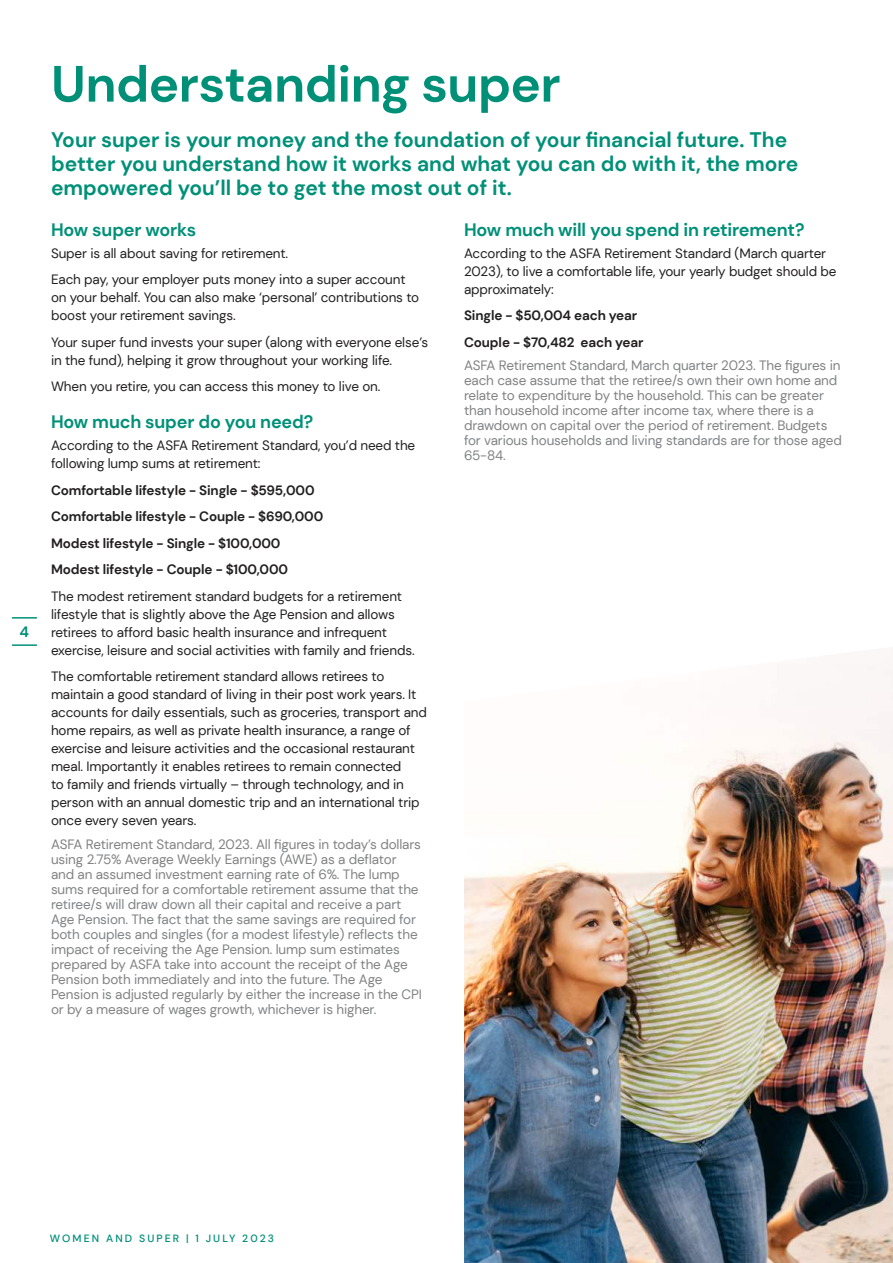
<style>
.page{position:relative;width:893px;height:1263px;background:#fff}
.page>*{position:absolute;margin:0;border:0;box-sizing:border-box;transform-origin:0 0}
.t1{font:700 51px "DM Sans";letter-spacing:-.01em;color:#009078}
.t2{font:700 21px/24px "DM Sans";color:#009078}
.t3{font:700 18px "DM Sans";letter-spacing:-.01em;color:#009078}
.t4{font:700 15px "DM Sans";color:#009078}
.t5{font:13.5px/18px "DM Sans";letter-spacing:-.01em;color:#221f1f}
.t6{font:13.5px/15px "DM Sans";letter-spacing:-.01em;color:#808284}
.t7{font:700 13.5px/26.5px "DM Sans";letter-spacing:-.01em;color:#221f1f}
.t8{font:500 10.5px "DM Sans";letter-spacing:.2em;color:#009078}
</style>
<div class="page">
<hr style="left:12px;top:617px;width:24px;height:2px;background:#009078">
<hr style="left:12px;top:644px;width:24px;height:2px;background:#009078">
<img style="left:464px;top:666px;width:429px;height:597px">
<p class="t4" style="left:20px;top:625px;width:11px">4</p>
<h1 class="t1" style="left:51px;top:60px;width:511px">Understanding super</h1>
<h2 class="t2" style="left:51px;top:128px;width:749px">Your super is your money and the foundation of your 昀椀nancial future. The better you understand how it works and what you can do with it, the more empowered you’ll be to get the most out of it.</h2>
<h3 class="t3" style="left:51px;top:221px;width:147px">How super works</h3>
<p class="t5" style="left:51px;top:241px;width:356px;line-height:26.5px">Super is all about saving for retirement.<br>Each pay, your employer puts money into a super account</p>
<p class="t5" style="left:51px;top:289px;width:370px">on your behalf. You can also make ‘personal’ contributions to boost your retirement savings.</p>
<p class="t5" style="left:51px;top:334px;width:379px">Your super fund invests your super (along with everyone else’s in the fund), helping it grow throughout your working life.</p>
<p class="t5" style="left:51px;top:378px;width:331px">When you retire, you can access this money to live on.</p>
<h3 class="t3" style="left:51px;top:413px;width:264px">How much super do you need?</h3>
<p class="t5" style="left:51px;top:437px;width:366px">According to the ASFA Retirement Standard, you’d need the following lump sums at retirement:</p>
<p class="t7" style="left:51px;top:477px;width:274px">Comfortable lifestyle - Single - $595,000<br>Comfortable lifestyle - Couple - $690,000<br>Modest lifestyle - Single - $100,000<br>Modest lifestyle - Couple - $100,000</p>
<p class="t5" style="left:51px;top:588px;width:365px">The modest retirement standard budgets for a retirement lifestyle that is slightly above the Age Pension and allows retirees to afford basic health insurance and infrequent exercise, leisure and social activities with family and friends.</p>
<p class="t5" style="left:51px;top:668px;width:377px">The comfortable retirement standard allows retirees to maintain a good standard of living in their post work years. It accounts for daily essentials, such as groceries, transport and home repairs, as well as private health insurance, a range of exercise and leisure activities and the occasional restaurant meal. Importantly it enables retirees to remain connected<br>to family and friends virtually – through technology, and in person with an annual domestic trip and an international trip once every seven years.</p>
<p class="t6" style="left:51px;top:836px;width:372px">ASFA Retirement Standard, 2023. All 昀椀gures in today’s dollars using 2.75% Average Weekly Earnings (AWE) as a de昀氀ator and an assumed investment earning rate of 6%. The lump sums required for a comfortable retirement assume that the retiree/s will draw down all their capital and receive a part Age Pension. The fact that the same savings are required for both couples and singles (for a modest lifestyle) re昀氀ects the impact of receiving the Age Pension. lump sum estimates prepared by ASFA take into account the receipt of the Age Pension both immediately and into the future. The Age Pension is adjusted regularly by either the increase in the CPI or by a measure of wages growth, whichever is higher.</p>
<h3 class="t3" style="left:464px;top:221px;width:342px">How much will you spend in retirement?</h3>
<p class="t5" style="left:464px;top:245px;width:374px">According to the ASFA Retirement Standard (March quarter<br>2023), to live a comfortable life, your yearly budget should be approximately:</p>
<p class="t7" style="left:464px;top:303px;width:181px">Single - $50,004 each year<br>Couple - $70,482 each year</p>
<p class="t6" style="left:464px;top:358px;width:379px">ASFA Retirement Standard, March quarter 2023. The 昀椀gures in each case assume that the retiree/s own their own home and relate to expenditure by the household. This can be greater than household income after income tax, where there is a drawdown on capital over the period of retirement. Budgets for various households and living standards are for those aged 65-84.</p>
<p class="t8" style="left:50px;top:1234px;width:226px">WOMEN AND SUPER | 1 JULY 2023</p>
</div>
